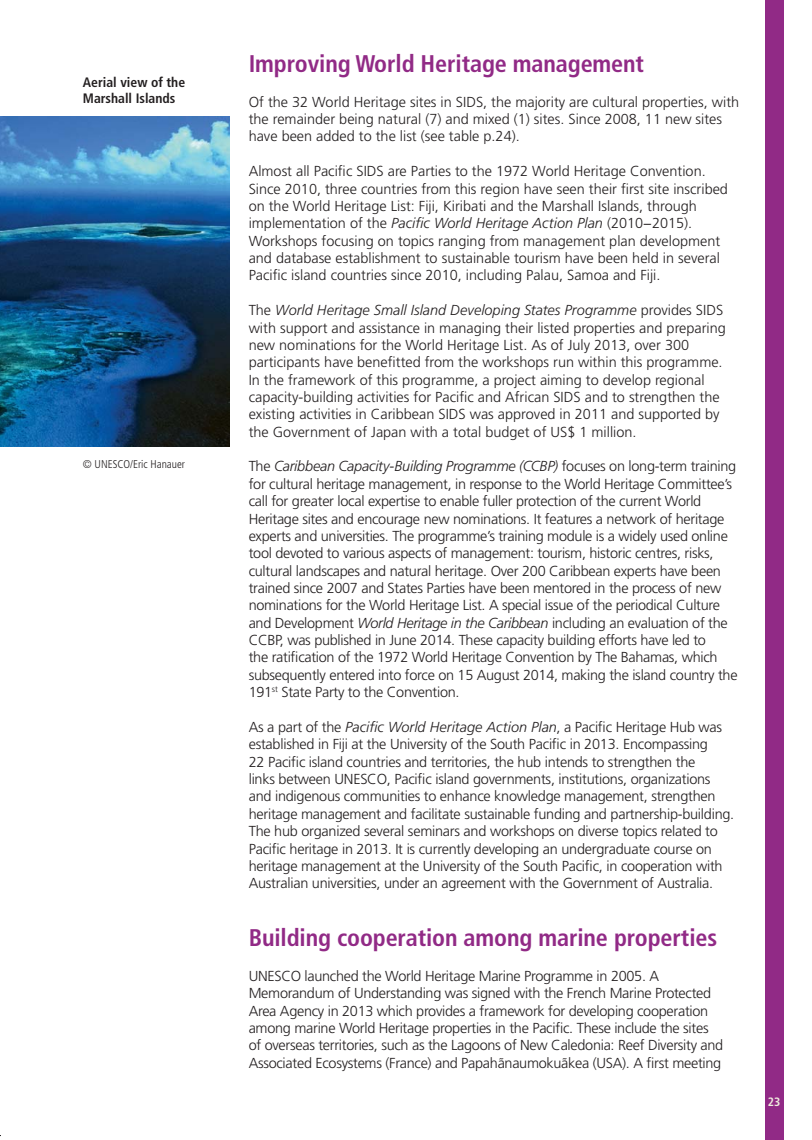
<style>
.page{position:relative;width:812px;height:1140px;background:#fff}
.page>*{position:absolute;margin:0;border:0;box-sizing:border-box;transform-origin:0 0}
.t1{font:700 condensed 24.15px "Frutiger LT Std";letter-spacing:-.005em;color:#912a86}
.t2{font:300 14.4px/17.4px "Frutiger";letter-spacing:-.015em;color:#231f20}
.t3{font:700 condensed 13.65px/16.4px "Frutiger LT Std";color:#231f20}
.t4{font:700 condensed 12px "Frutiger LT Std";color:#f0ecdf}
.t5{font:300 condensed 11.25px "Frutiger LT Std";color:#231f20}
.s1{font-style:italic}
</style>
<div class="page">
<div style="left:765px;top:0;width:18px;height:1140px;background:#912a86"></div>
<img style="left:0;top:116px;width:230px;height:330px">
<p class="t3" style="left:83px;top:75px;width:104px">Aerial view of the<br>Marshall Islands</p>
<p class="t5" style="left:83px;top:459px;width:104px">© UNESCO/Eric Hanauer</p>
<h1 class="t1" style="left:249px;top:53px;width:397px">Improving World Heritage management</h1>
<p class="t2" style="left:249px;top:94px;width:492px">Of the 32 World Heritage sites in SIDS, the majority are cultural properties, with the remainder being natural (7) and mixed (1) sites. Since 2008, 11 new sites have been added to the list (see table p.24).</p>
<p class="t2" style="left:249px;top:164px;width:481px">Almost all Pacific SIDS are Parties to the 1972 World Heritage Convention.<br>Since 2010, three countries from this region have seen their first site inscribed on the World Heritage List: Fiji, Kiribati and the Marshall Islands, through implementation of the <span class="s1">Pacific World Heritage Action Plan</span> (2010−2015).<br>Workshops focusing on topics ranging from management plan development and database establishment to sustainable tourism have been held in several Pacific island countries since 2010, including Palau, Samoa and Fiji.</p>
<p class="t2" style="left:249px;top:303px;width:479px">The <span class="s1">World Heritage Small Island Developing States Programme</span> provides SIDS with support and assistance in managing their listed properties and preparing new nominations for the World Heritage List. As of July 2013, over 300 participants have benefitted from the workshops run within this programme.<br>In the framework of this programme, a project aiming to develop regional capacity-building activities for Pacific and African SIDS and to strengthen the existing activities in Caribbean SIDS was approved in 2011 and supported by the Government of Japan with a total budget of US$ 1 million.</p>
<p class="t2" style="left:249px;top:459px;width:490px">The <span class="s1">Caribbean Capacity-Building Programme (CCBP)</span> focuses on long-term training for cultural heritage management, in response to the World Heritage Committee’s call for greater local expertise to enable fuller protection of the current World Heritage sites and encourage new nominations. It features a network of heritage experts and universities. The programme’s training module is a widely used online tool devoted to various aspects of management: tourism, historic centres, risks, cultural landscapes and natural heritage. Over 200 Caribbean experts have been trained since 2007 and States Parties have been mentored in the process of new nominations for the World Heritage List. A special issue of the periodical Culture and Development <span class="s1">World Heritage in the Caribbean</span> including an evaluation of the CCBP, was published in June 2014. These capacity building efforts have led to<br>the ratification of the 1972 World Heritage Convention by The Bahamas, which subsequently entered into force on 15 August 2014, making the island country the 191<sup>st</sup> State Party to the Convention.</p>
<p class="t2" style="left:249px;top:719px;width:487px">As a part of the <span class="s1">Pacific World Heritage Action Plan</span>, a Pacific Heritage Hub was established in Fiji at the University of the South Pacific in 2013. Encompassing<br>22 Pacific island countries and territories, the hub intends to strengthen the<br>links between UNESCO, Pacific island governments, institutions, organizations and indigenous communities to enhance knowledge management, strengthen heritage management and facilitate sustainable funding and partnership-building.<br>The hub organized several seminars and workshops on diverse topics related to Pacific heritage in 2013. It is currently developing an undergraduate course on heritage management at the University of the South Pacific, in cooperation with Australian universities, under an agreement with the Government of Australia.</p>
<h1 class="t1" style="left:249px;top:928px;width:470px">Building cooperation among marine properties</h1>
<p class="t2" style="left:249px;top:968px;width:476px">UNESCO launched the World Heritage Marine Programme in 2005. A Memorandum of Understanding was signed with the French Marine Protected Area Agency in 2013 which provides a framework for developing cooperation among marine World Heritage properties in the Pacific. These include the sites of overseas territories, such as the Lagoons of New Caledonia: Reef Diversity and Associated Ecosystems (France) and Papahãnaumokuãkea (USA). A first meeting</p>
<p class="t4" style="left:768px;top:1097px;width:14px">23</p>
</div>
